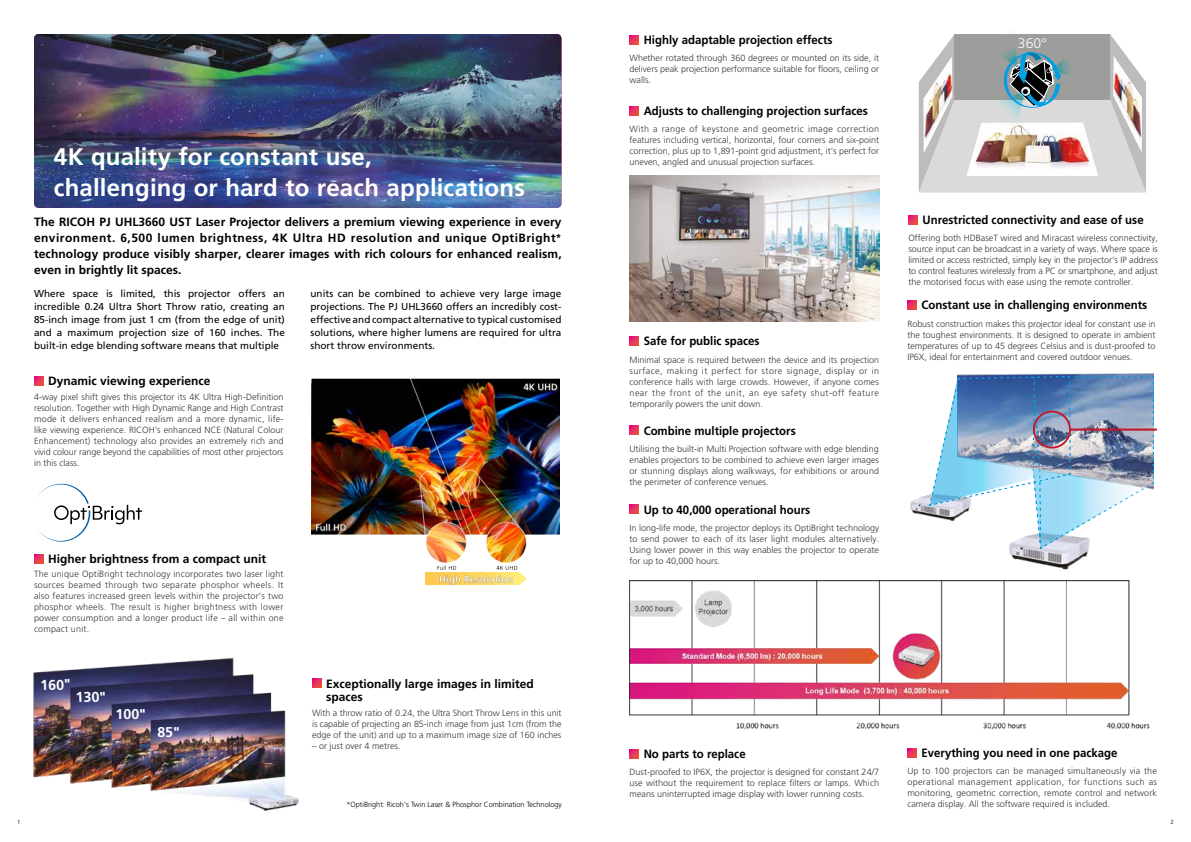
<style>
.page{position:relative;width:1191px;height:842px;background:#fff}
.page>*{position:absolute;margin:0;border:0;box-sizing:border-box;transform-origin:0 0}
.t1{font:700 24px/31px "Frutiger LT Std";letter-spacing:.01em;color:#fff}
.t2{font:700 14.2px "Frutiger LT Std";color:#fff}
.t3{font:300 13.9px "Frutiger LT Std";color:#fff}
.t4{font:700 12px "Frutiger LT Std";color:#000;scale:.95 1}
.t5{font:700 12px/16px "Frutiger LT Pro";letter-spacing:.01em;color:#000;text-align:justify}
.t6{font:700 12px/13px "Frutiger LT Std";color:#000}
.t7{font:10px/13px "Frutiger LT Pro";color:#000;text-align:justify}
.t8{font:300 9px/11px "Frutiger LT Std";color:#373636;text-align:justify}
.t9{font:300 7.5px "Frutiger LT Pro";color:#000}
.t10{font:300 6px "Frutiger LT Std";color:#000}
.s1{font-size:10px}
</style>
<div class="page">
<img style="left:34px;top:34px;width:527px;height:174px">
<svg style="left:34px;top:376px;width:9px;height:9px"></svg>
<svg style="left:34px;top:554px;width:9px;height:9px"></svg>
<svg style="left:629px;top:35px;width:9px;height:9px"></svg>
<svg style="left:629px;top:106px;width:9px;height:9px"></svg>
<svg style="left:629px;top:749px;width:9px;height:9px"></svg>
<svg style="left:907px;top:748px;width:9px;height:9px"></svg>
<svg style="left:629px;top:505px;width:9px;height:9px"></svg>
<svg style="left:629px;top:426px;width:9px;height:9px"></svg>
<svg style="left:629px;top:337px;width:9px;height:9px"></svg>
<svg style="left:907px;top:301px;width:9px;height:9px"></svg>
<svg style="left:908px;top:215px;width:9px;height:9px"></svg>
<img style="left:311px;top:379px;width:249px;height:156px">
<img style="left:314px;top:383px;width:244px;height:202px">
<img style="left:33px;top:657px;width:289px;height:154px">
<svg style="left:918px;top:31px;width:228px;height:162px"></svg>
<img style="left:1113px;top:56px;width:29px;height:97px">
<img style="left:629px;top:176px;width:250px;height:145px">
<img style="left:1010px;top:550px;width:79px;height:20px">
<img style="left:910px;top:495px;width:17px;height:21px">
<img style="left:1044px;top:373px;width:109px;height:2px">
<img style="left:927px;top:375px;width:227px;height:175px">
<div style="left:1033px;top:411px;width:38px;height:37px;border:2px solid #c11728;border-radius:50%"></div>
<hr style="left:1070px;top:428px;width:87px;height:3px;background:#c11728">
<img style="left:629px;top:581px;width:521px;height:149px">
<svg style="left:37px;top:484px;width:105px;height:58px"></svg>
<h1 class="t1" style="left:54px;top:141px;width:473px">4K quality for constant use,<br>challenging or hard to reach applications</h1>
<p class="t5" style="left:34px;top:213px;width:529px">The RICOH PJ UHL3660 UST Laser Projector delivers a premium viewing experience in every environment. 6,500 lumen brightness, 4K Ultra HD resolution and unique OptiBright<span class="s1">* </span>technology produce visibly sharper, clearer images with rich colours for enhanced realism, even in brightly lit spaces.</p>
<p class="t7" style="left:34px;top:287px;width:252px">Where space is limited, this projector offers an incredible 0.24 Ultra Short Throw ratio, creating an 85-inch image from just 1 cm (from the edge of unit) and a maximum projection size of 160 inches. The built-in edge blending software means that multiple</p>
<p class="t7" style="left:310px;top:287px;width:252px">units can be combined to achieve very large image projections. The PJ UHL3660 offers an incredibly cost&shy;effective and compact alternative to typical customised solutions, where higher lumens are required for ultra short throw environments.</p>
<h3 class="t6" style="left:48px;top:375px;width:164px">Dynamic viewing experience</h3>
<p class="t8" style="left:34px;top:391px;width:251px">4-way pixel shift gives this projector its 4K Ultra High-Definition resolution. Together with High Dynamic Range and High Contrast mode it delivers enhanced realism and a more dynamic, life&shy;like viewing experience. RICOH’s enhanced NCE (Natural Colour Enhancement) technology also provides an extremely rich and vivid colour range beyond the capabilities of most other projectors in this class.</p>
<h3 class="t6" style="left:48px;top:552px;width:220px">Higher brightness from a compact unit</h3>
<p class="t8" style="left:34px;top:568px;width:251px">The unique OptiBright technology incorporates two laser light sources beamed through two separate phosphor wheels. It also features increased green levels within the projector’s two phosphor wheels. The result is higher brightness with lower power consumption and a longer product life – all within one compact unit.</p>
<h2 class="t2" style="left:40px;top:677px;width:32px;rotate:-2deg">160"</h2>
<h2 class="t2" style="left:75px;top:689px;width:32px;rotate:-2deg">130"</h2>
<h2 class="t2" style="left:116px;top:706px;width:32px">100"</h2>
<h2 class="t2" style="left:157px;top:723px;width:24px">85"</h2>
<h3 class="t6" style="left:326px;top:678px;width:209px">Exceptionally large images in limited spaces</h3>
<p class="t8" style="left:312px;top:708px;width:251px">With a throw ratio of 0.24, the Ultra Short Throw Lens in this unit is capable of projecting an 85-inch image from just 1cm (from the edge of the unit) and up to a maximum image size of 160 inches</p>
<p class="t8" style="left:312px;top:741px;width:90px">– or just over 4 metres.</p>
<p class="t9" style="left:346px;top:800px;width:217px">*OptiBright: Ricoh's Twin Laser &amp; Phosphor Combination Technology</p>
<h3 class="t4" style="left:643px;top:33px;width:200px">Highly adaptable projection effects</h3>
<p class="t8" style="left:629px;top:53px;width:251px">Whether rotated through 360 degrees or mounted on its side, it delivers peak projection performance suitable for floors, ceiling or walls.</p>
<h3 class="t4" style="left:643px;top:104px;width:238px">Adjusts to challenging projection surfaces</h3>
<p class="t8" style="left:629px;top:124px;width:251px">With a range of keystone and geometric image correction features including vertical, horizontal, four corners and six-point correction, plus up to 1,891-point grid adjustment, it’s perfect for uneven, angled and unusual projection surfaces.</p>
<h3 class="t4" style="left:643px;top:334px;width:124px">Safe for public spaces</h3>
<p class="t8" style="left:629px;top:354px;width:251px">Minimal space is required between the device and its projection surface, making it perfect for store signage, display or in conference halls with large crowds. However, if anyone comes near the front of the unit, an eye safety shut-off feature temporarily powers the unit down.</p>
<h3 class="t4" style="left:643px;top:423px;width:162px">Combine multiple projectors</h3>
<p class="t8" style="left:629px;top:443px;width:251px">Utilising the built-in Multi Projection software with edge blending enables projectors to be combined to achieve even larger images or stunning displays along walkways, for exhibitions or around the perimeter of conference venues.</p>
<h3 class="t4" style="left:643px;top:502px;width:177px">Up to 40,000 operational hours</h3>
<p class="t8" style="left:629px;top:522px;width:251px">In long-life mode, the projector deploys its OptiBright technology to send power to each of its laser light modules alternatively.<br>Using lower power in this way enables the projector to operate for up to 40,000 hours.</p>
<h3 class="t3" style="left:1018px;top:35px;width:30px">360°</h3>
<h3 class="t4" style="left:922px;top:213px;width:234px">Unrestricted connectivity and ease of use</h3>
<p class="t8" style="left:908px;top:233px;width:251px">Offering both HDBaseT wired and Miracast wireless connectivity, source input can be broadcast in a variety of ways. Where space is limited or access restricted, simply key in the projector’s IP address to control features wirelessly from a PC or smartphone, and adjust the motorised focus with ease using the remote controller.</p>
<h3 class="t4" style="left:921px;top:298px;width:239px">Constant use in challenging environments</h3>
<p class="t8" style="left:907px;top:318px;width:250px">Robust construction makes this projector ideal for constant use in the toughest environments. It is designed to operate in ambient temperatures of up to 45 degrees Celsius and is dust-proofed to IP6X, ideal for entertainment and covered outdoor venues.</p>
<h3 class="t4" style="left:643px;top:747px;width:109px">No parts to replace</h3>
<p class="t8" style="left:629px;top:767px;width:251px">Dust-proofed to IP6X, the projector is designed for constant 24/7 use without the requirement to replace filters or lamps. Which means uninterrupted image display with lower running costs.</p>
<h3 class="t4" style="left:921px;top:746px;width:208px">Everything you need in one package</h3>
<p class="t8" style="left:907px;top:766px;width:251px">Up to 100 projectors can be managed simultaneously via the operational management application, for functions such as monitoring, geometric correction, remote control and network camera display. All the software required is included.</p>
<p class="t10" style="left:17px;top:818px;width:5px">1</p>
<p class="t10" style="left:1170px;top:818px;width:5px">2</p>
</div>
